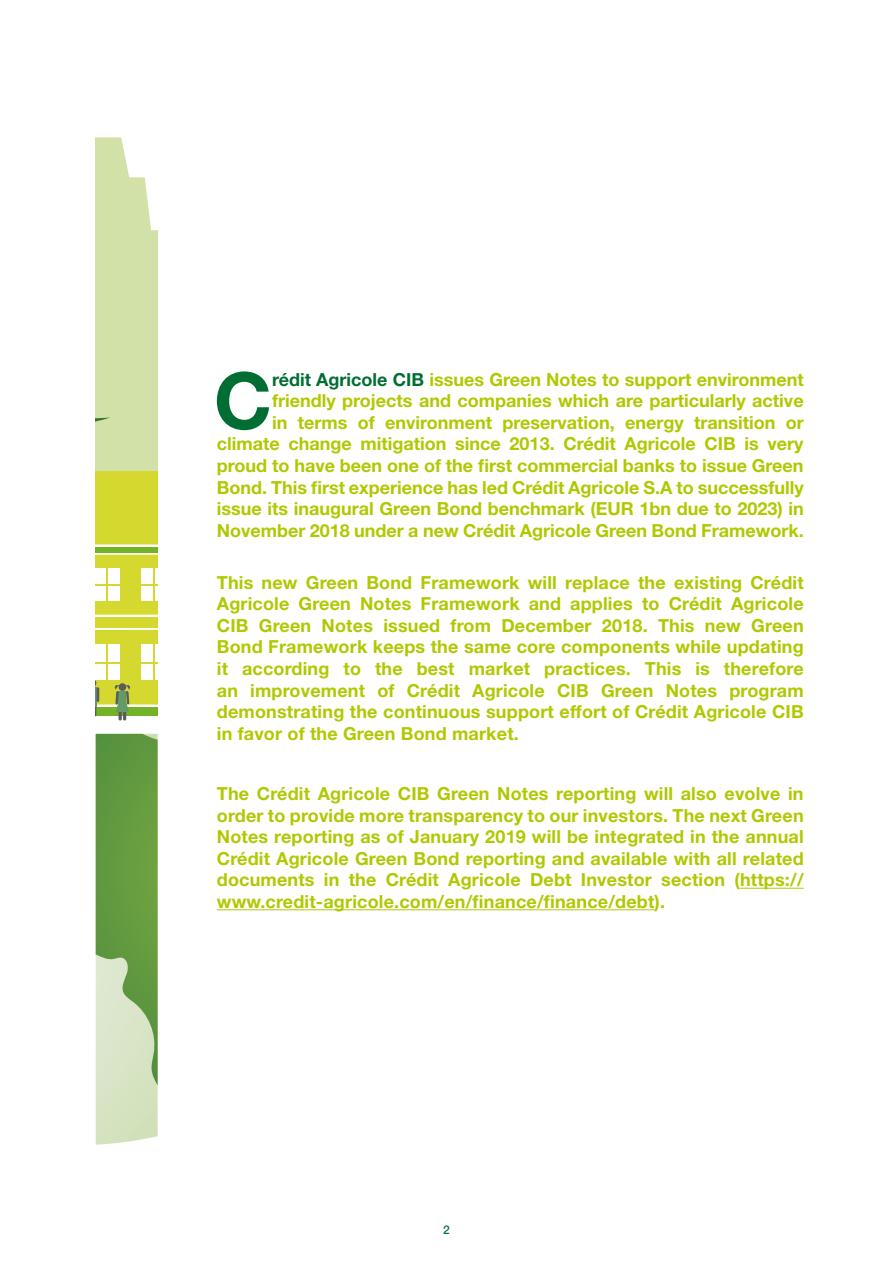
<style>
.page{position:relative;width:893px;height:1263px;background:#fff}
.page>*{position:absolute;margin:0;border:0;box-sizing:border-box;transform-origin:0 0}
.t1{font:700 78.45px "Helvetica Neue LT Std";color:#006e33}
.t2{font:700 18px/21.6px "Helvetica Neue LT Std";color:#b1c800;text-align:justify}
.t3{font:500 12px "Helvetica Neue LT Std";color:#007556}
.s1{color:#006e33}
</style>
<div class="page">
<hr style="left:740px;top:888px;width:64px;height:1px;background:#b1c800">
<hr style="left:217px;top:909px;width:438px;height:1px;background:#b1c800">
<svg style="left:96px;top:734px;width:62px;height:411px;background:#8fb672"></svg>
<div style="left:96px;top:547px;width:62px;height:5px;background:#74b325"></div>
<div style="left:96px;top:555px;width:62px;height:60px;background:#d5d92f"></div>
<div style="left:96px;top:630px;width:62px;height:74px;background:#d5d92f"></div>
<div style="left:96px;top:617px;width:62px;height:10px;background:#d5d92f"></div>
<div style="left:96px;top:707px;width:62px;height:8px;background:#74b325"></div>
<div style="left:96px;top:568px;width:10px;height:16px;background:#fff"></div>
<div style="left:108px;top:568px;width:12px;height:16px;background:#fff"></div>
<div style="left:96px;top:586px;width:10px;height:14px;background:#fff"></div>
<div style="left:108px;top:586px;width:12px;height:14px;background:#fff"></div>
<div style="left:141px;top:568px;width:12px;height:16px;background:#fff"></div>
<hr style="left:155px;top:568px;width:3px;height:16px;background:#fff">
<div style="left:141px;top:586px;width:12px;height:14px;background:#fff"></div>
<hr style="left:155px;top:586px;width:3px;height:14px;background:#fff">
<div style="left:96px;top:644px;width:10px;height:17px;background:#fff"></div>
<div style="left:108px;top:644px;width:12px;height:17px;background:#fff"></div>
<div style="left:96px;top:664px;width:10px;height:16px;background:#fff"></div>
<div style="left:108px;top:664px;width:12px;height:16px;background:#fff"></div>
<div style="left:141px;top:644px;width:12px;height:17px;background:#fff"></div>
<hr style="left:155px;top:644px;width:3px;height:17px;background:#fff">
<div style="left:141px;top:664px;width:12px;height:16px;background:#fff"></div>
<hr style="left:155px;top:664px;width:3px;height:16px;background:#fff">
<svg style="left:96px;top:137px;width:62px;height:407px;background:#d4e198"></svg>
<hr style="left:119px;top:705px;width:3px;height:15px;background:#5c5c5c;border-radius:2px">
<hr style="left:123px;top:705px;width:3px;height:15px;background:#5c5c5c;border-radius:2px">
<svg style="left:115px;top:683px;width:15px;height:29px"></svg>
<svg style="left:96px;top:682px;width:3px;height:34px"></svg>
<h1 class="t1" style="left:214px;top:352px;width:60px">C</h1>
<p class="t2" style="left:217px;top:368px;width:588px;text-align:right"><span class="s1">rédit Agricole CIB</span> issues Green Notes to support environment friendly projects and companies which are particularly active<br>in terms of environment preservation, energy transition or climate change mitigation since 2013. Crédit Agricole CIB is very proud to have been one of the first commercial banks to issue Green Bond. This first experience has led Crédit Agricole S.A to successfully issue its inaugural Green Bond benchmark (EUR 1bn due to 2023) in November 2018 under a new Crédit Agricole Green Bond Framework.</p>
<p class="t2" style="left:217px;top:571px;width:588px">This new Green Bond Framework will replace the existing Crédit Agricole Green Notes Framework and applies to Crédit Agricole CIB Green Notes issued from December 2018. This new Green Bond Framework keeps the same core components while updating it according to the best market practices. This is therefore an improvement of Crédit Agricole CIB Green Notes program demonstrating the continuous support effort of Crédit Agricole CIB in favor of the Green Bond market.</p>
<p class="t2" style="left:217px;top:782px;width:588px">The Crédit Agricole CIB Green Notes reporting will also evolve in order to provide more transparency to our investors. The next Green Notes reporting as of January 2019 will be integrated in the annual Crédit Agricole Green Bond reporting and available with all related documents in the Crédit Agricole Debt Investor section (https:// www.credit-agricole.com/en/finance/finance/debt).</p>
<p class="t3" style="left:443px;top:1223px;width:8px">2</p>
</div>
